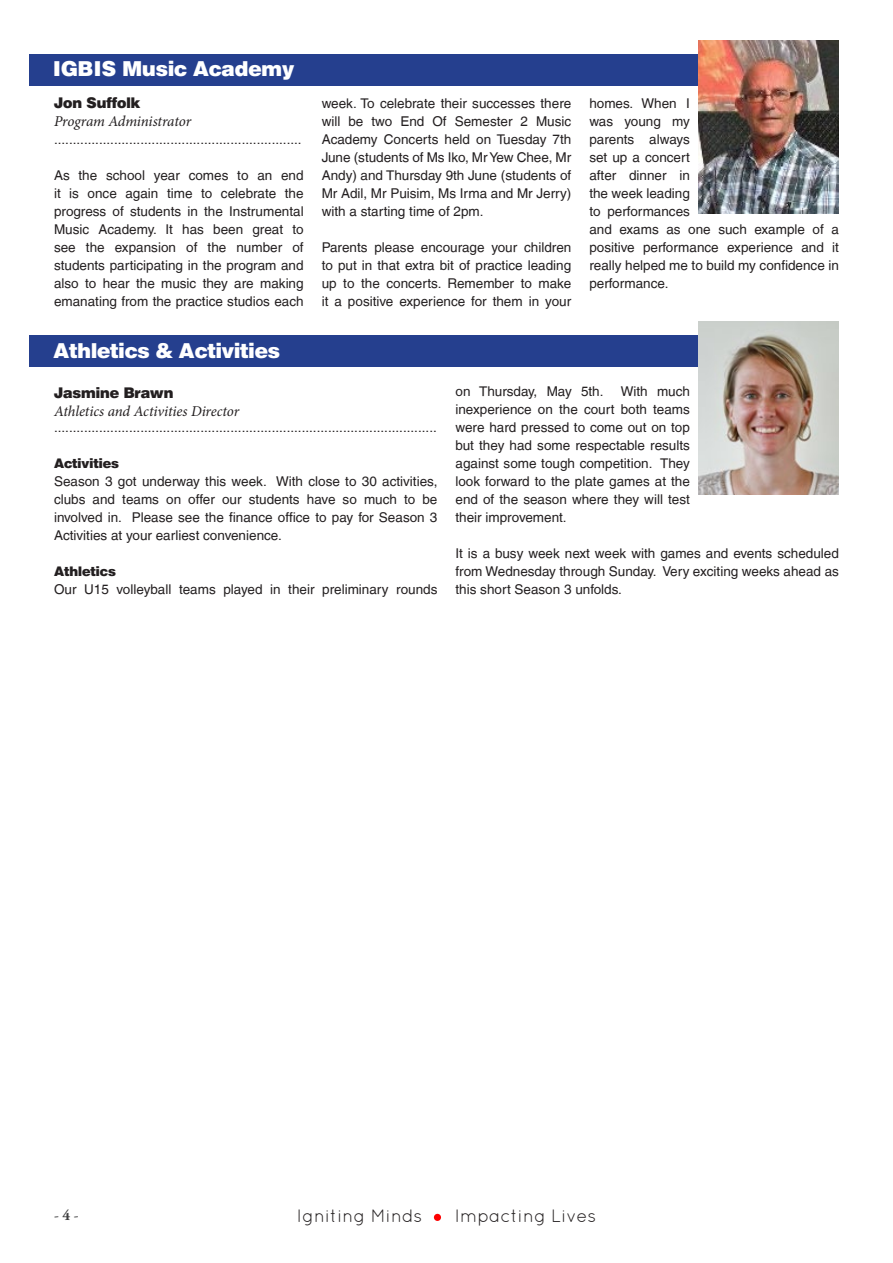
<style>
.page{position:relative;width:893px;height:1263px;background:#fff}
.page>*{position:absolute;margin:0;border:0;box-sizing:border-box;transform-origin:0 0}
.t1{font:900 21px "Helvetica BQ";color:#fff}
.t2{font:18px "Quicksand";color:#231f20}
.t3{font:italic 15px "Minion Pro";letter-spacing:-.01em;color:#231f20}
.t4{font:900 15px "Helvetica BQ";color:#231f20}
.t5{font:15px "Adobe Garamond Pro";color:#3e3e3f}
.t6{font:13.5px/18px "Helvetica LT";color:#231f20;text-align:justify}
.t7{font:900 13.5px "Helvetica BQ";color:#231f20}
.s1{font-weight:700}
</style>
<div class="page">
<div style="left:434px;top:1214px;width:7px;height:7px;background:#fd0000;border-radius:50%"></div>
<div style="left:30px;top:54px;width:809px;height:31px;background:#253f8e"></div>
<img style="left:698px;top:40px;width:141px;height:173px">
<div style="left:30px;top:335px;width:809px;height:32px;background:#253f8e"></div>
<img style="left:698px;top:322px;width:141px;height:172px">
<h1 class="t1" style="left:53px;top:56px;width:242px">IGBIS Music Academy</h1>
<p class="t4" style="left:54px;top:94px;width:88px">Jon Suffolk</p>
<p class="t3" style="left:54px;top:111px;width:139px">Program Administrator</p>
<p class="t6" style="left:54px;top:130px;width:249px">..................................................................</p>
<p class="t6" style="left:54px;top:166px;width:251px">As the school year comes to an end it is once again time to celebrate the progress of students in the Instrumental Music Academy. It has been great to see the expansion of the number of students participating in the program and also to hear the music they are making emanating from the practice studios each</p>
<p class="t6" style="left:322px;top:94px;width:251px">week. To celebrate their successes there will be two End Of Semester 2 Music Academy Concerts held on Tuesday 7th June (students of Ms Iko, Mr Yew Chee, Mr Andy) and Thursday 9th June (students of Mr Adil, Mr Puisim, Ms Irma and Mr Jerry) with a starting time of 2pm.</p>
<p class="t6" style="left:322px;top:238px;width:251px">Parents please encourage your children to put in that extra bit of practice leading up to the concerts. Remember to make it a positive experience for them in your</p>
<p class="t6" style="left:589px;top:94px;width:251px;text-align:left">homes. When I<br>was young my<br>parents always<br>set up a concert<br>after dinner in<br>the week leading<br>to performances<br>and exams as one such example of a positive performance experience and it really helped me to build my confidence in performance.</p>
<h1 class="t1" style="left:53px;top:338px;width:228px">Athletics &amp; Activities</h1>
<p class="t4" style="left:54px;top:383px;width:121px">Jasmine Brawn</p>
<p class="t3" style="left:54px;top:401px;width:187px">Athletics and Activities Director</p>
<p class="t6" style="left:54px;top:418px;width:384px">......................................................................................................</p>
<p class="t7" style="left:54px;top:455px;width:66px">Activities</p>
<p class="t6" style="left:54px;top:472px;width:385px">Season 3 got underway this week. With close to 30 activities, clubs and teams on offer our students have so much to be involved in. Please see the finance office to pay for Season 3<br>Activities at your earliest convenience.</p>
<p class="t7" style="left:54px;top:563px;width:63px">Athletics</p>
<p class="t6" style="left:54px;top:580px;width:385px">Our U15 volleyball teams played in their preliminary rounds</p>
<p class="t6" style="left:455px;top:382px;width:236px;text-indent:165px">With much inexperience on the court both teams were hard pressed to come out on top but they had some respectable results against some tough competition. They look forward to the plate games at the end of the season where they will test their improvement.</p>
<p class="t6" style="left:455px;top:544px;width:385px">It is a busy week next week with games and events scheduled from Wednesday through Sunday. Very exciting weeks ahead as this short Season 3 unfolds.</p>
<p class="t6" style="left:455px;top:382px;width:150px">on Thursday, May 5th.</p>
<p class="t5" style="left:54px;top:1206px;width:26px">- <span class="s1">4</span> -</p>
<h2 class="t2" style="left:297px;top:1205px;width:127px">Igniting Minds</h2>
<h2 class="t2" style="left:455px;top:1205px;width:143px">Impacting Lives</h2>
</div>
